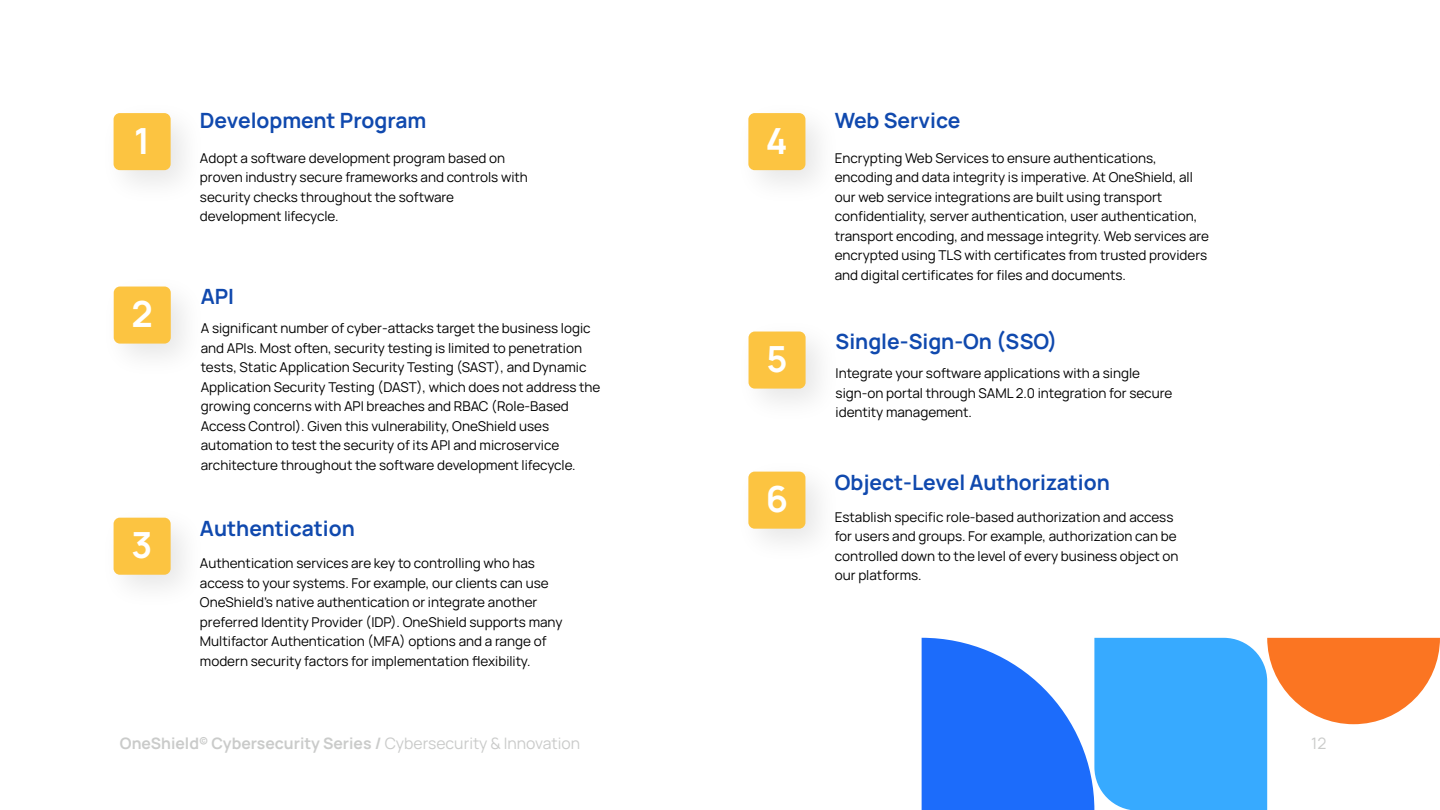
<style>
.page{position:relative;width:1440px;height:810px;background:#fff}
.page>*{position:absolute;margin:0;border:0;box-sizing:border-box;transform-origin:0 0}
.t1{font:700 36px "Manrope";color:#fff}
.t2{font:700 21px "Manrope";color:#1049ae}
.t3{font:700 15.75px "Manrope";color:#cacbca}
.t4{font:15.75px "Manrope";color:#cacbca}
.t5{font:13.5px/19.5px "Manrope";color:#000}
.s1{font-weight:400}
</style>
<div class="page">
<img style="left:113px;top:113px;width:71px;height:71px">
<div style="left:114px;top:113px;width:57px;height:57px;background:#fcc441;border-radius:6px"></div>
<img style="left:113px;top:517px;width:71px;height:71px">
<div style="left:114px;top:518px;width:57px;height:57px;background:#fcc441;border-radius:6px"></div>
<img style="left:113px;top:286px;width:71px;height:71px">
<div style="left:114px;top:287px;width:57px;height:57px;background:#fcc441;border-radius:6px"></div>
<img style="left:748px;top:113px;width:70px;height:71px">
<div style="left:748px;top:113px;width:57px;height:57px;background:#fcc441;border-radius:6px"></div>
<img style="left:748px;top:471px;width:70px;height:71px">
<div style="left:748px;top:472px;width:57px;height:57px;background:#fcc441;border-radius:6px"></div>
<img style="left:748px;top:331px;width:71px;height:71px">
<div style="left:749px;top:332px;width:57px;height:57px;background:#fcc441;border-radius:6px"></div>
<svg style="left:922px;top:638px;width:517px;height:171px"></svg>
<h1 class="t1" style="left:134px;top:115px;width:17px">1</h1>
<h1 class="t1" style="left:132px;top:289px;width:23px">2</h1>
<h1 class="t1" style="left:132px;top:520px;width:22px">3</h1>
<h2 class="t2" style="left:200px;top:106px;width:228px">Development Program</h2>
<p class="t5" style="left:200px;top:148px;width:329px">Adopt a software development program based on proven industry secure frameworks and controls with security checks throughout the software development lifecycle.</p>
<h2 class="t2" style="left:201px;top:281px;width:35px">API</h2>
<p class="t5" style="left:201px;top:318px;width:401px">A significant number of cyber-attacks target the business logic and APIs. Most often, security testing is limited to penetration tests, Static Application Security Testing (SAST), and Dynamic Application Security Testing (DAST), which does not address the growing concerns with API breaches and RBAC (Role-Based Access Control). Given this vulnerability, OneShield uses automation to test the security of its API and microservice architecture throughout the software development lifecycle.</p>
<h2 class="t2" style="left:200px;top:514px;width:156px">Authentication</h2>
<p class="t5" style="left:200px;top:553px;width:364px">Authentication services are key to controlling who has access to your systems. For example, our clients can use OneShield’s native authentication or integrate another preferred Identity Provider (IDP). OneShield supports many Multifactor Authentication (MFA) options and a range of modern security factors for implementation flexibility.</p>
<p class="t3" style="left:120px;top:732px;width:462px">OneShield<sup>(c)</sup> Cybersecurity Series / <span class="s1">Cybersecurity &amp; Innovation</span></p>
<h1 class="t1" style="left:766px;top:115px;width:23px">4</h1>
<h1 class="t1" style="left:767px;top:334px;width:23px">5</h1>
<h1 class="t1" style="left:766px;top:474px;width:24px">6</h1>
<h2 class="t2" style="left:835px;top:106px;width:127px">Web Service</h2>
<p class="t5" style="left:835px;top:148px;width:376px">Encrypting Web Services to ensure authentications, encoding and data integrity is imperative. At OneShield, all our web service integrations are built using transport confidentiality, server authentication, user authentication, transport encoding, and message integrity. Web services are encrypted using TLS with certificates from trusted providers and digital certificates for files and documents.</p>
<h2 class="t2" style="left:836px;top:326px;width:223px">Single-Sign-On (SSO)</h2>
<p class="t5" style="left:836px;top:363px;width:338px">Integrate your software applications with a single sign-on portal through SAML 2.0 integration for secure identity management.</p>
<h2 class="t2" style="left:835px;top:468px;width:277px">Object-Level Authorization</h2>
<p class="t5" style="left:835px;top:507px;width:345px">Establish specific role-based authorization and access for users and groups. For example, authorization can be controlled down to the level of every business object on our platforms.</p>
<p class="t4" style="left:1311px;top:732px;width:17px">12</p>
</div>
